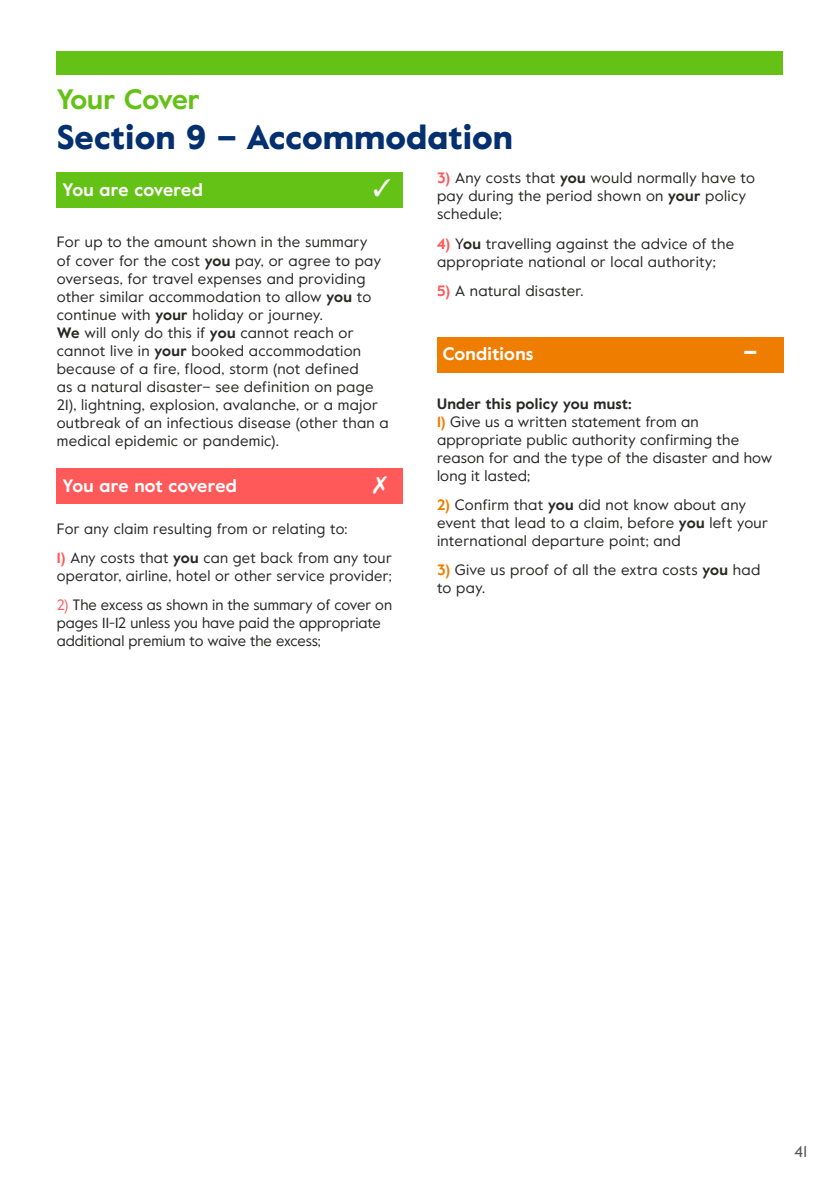
<style>
.page{position:relative;width:840px;height:1191px;background:#fff}
.page>*{position:absolute;margin:0;border:0;box-sizing:border-box;transform-origin:0 0}
.t1{font:900 34px "Value";color:#04306f}
.t2{font:700 28px "Value";color:#64c115}
.t3{font:900 24px "Value";color:#fff}
.t4{font:700 18px "Value";letter-spacing:.01em;color:#fff}
.t5{font:16px "Value";color:#575756}
.Main_Text{font:15px/18px "Value";letter-spacing:.02em;color:#282827}
.Page_heading{font:15px/18px "Value";letter-spacing:.01em;color:#282827}
.Main_Text-2{font:15px/18px "Value";color:#282827}
.Sub_heading_A{font:700 15px "Value";letter-spacing:.02em;color:#282827}
.s1{font-weight:700;color:#ff5959}
.s2{font-weight:700}
.s3{color:#ff5959}
.s4{font-weight:700;color:#ef7d00}
</style>
<div class="page">
<div style="left:57px;top:51px;width:725px;height:24px;background:#64c115"></div>
<div style="left:57px;top:172px;width:346px;height:36px;background:#64c115"></div>
<div style="left:57px;top:468px;width:346px;height:36px;background:#ff5959"></div>
<div style="left:437px;top:337px;width:345px;height:36px;background:#ef7d00"></div>
<p class="t2" style="left:57px;top:79px;width:144px">Your Cover</p>
<p class="t1" style="left:57px;top:114px;width:457px">Section 9 – Accommodation</p>
<p class="t4" style="left:62px;top:177px;width:142px">You are covered</p>
<p class="Main_Text" style="left:437px;top:168px;width:319px"><span class="s1">3)</span> Any costs that <span class="s2">you</span> would normally have to pay during the period shown on <span class="s2">your</span> policy schedule;</p>
<p class="Main_Text" style="left:437px;top:234px;width:298px"><span class="s1">4)</span> Y<span class="s2">ou</span> travelling against the advice of the appropriate national or local authority;</p>
<p class="Main_Text" style="left:437px;top:281px;width:148px"><span class="s1">5)</span> A natural disaster.</p>
<p class="Main_Text" style="left:57px;top:233px;width:333px">For up to the amount shown in the summary<br>of cover for the cost <span class="s2">you</span> pay, or agree to pay overseas, for travel expenses and providing other similar accommodation to allow <span class="s2">you</span> to continue with <span class="s2">your</span> holiday or journey.<br><span class="s2">We</span> will only do this if <span class="s2">you</span> cannot reach or cannot live in <span class="s2">your</span> booked accommodation because of a fire, flood, storm (not defined<br>as a natural disaster– see definition on page 21), lightning, explosion, avalanche, or a major outbreak of an infectious disease (other than a medical epidemic or pandemic).</p>
<p class="t4" style="left:62px;top:474px;width:176px">You are not covered</p>
<p class="Main_Text" style="left:57px;top:519px;width:292px">For any claim resulting from or relating to:</p>
<p class="Main_Text" style="left:57px;top:548px;width:336px"><span class="s1">1)</span> Any costs that <span class="s2">you</span> can get back from any tour operator, airline, hotel or other service provider;</p>
<p class="Main_Text-2" style="left:57px;top:595px;width:336px"><span class="s3">2)</span> The excess as shown in the summary of cover on pages 11-12 unless you have paid the appropriate additional premium to waive the excess;</p>
<p class="t4" style="left:442px;top:341px;width:92px">Conditions</p>
<p class="t3" style="left:743px;top:335px;width:15px">–</p>
<p class="Sub_heading_A" style="left:437px;top:393px;width:196px">Under this policy you must:</p>
<p class="Page_heading" style="left:437px;top:412px;width:337px"><span class="s4">1)</span> Give us a written statement from an appropriate public authority confirming the reason for and the type of the disaster and how long it lasted;</p>
<p class="Main_Text" style="left:437px;top:495px;width:332px"><span class="s4">2)</span> Confirm that <span class="s2">you</span> did not know about any event that lead to a claim, before <span class="s2">you</span> left your international departure point; and</p>
<p class="Main_Text" style="left:437px;top:561px;width:324px"><span class="s4">3)</span> Give us proof of all the extra costs <span class="s2">you</span> had to pay.</p>
<p class="t5" style="left:794px;top:1140px;width:14px">41</p>
</div>
